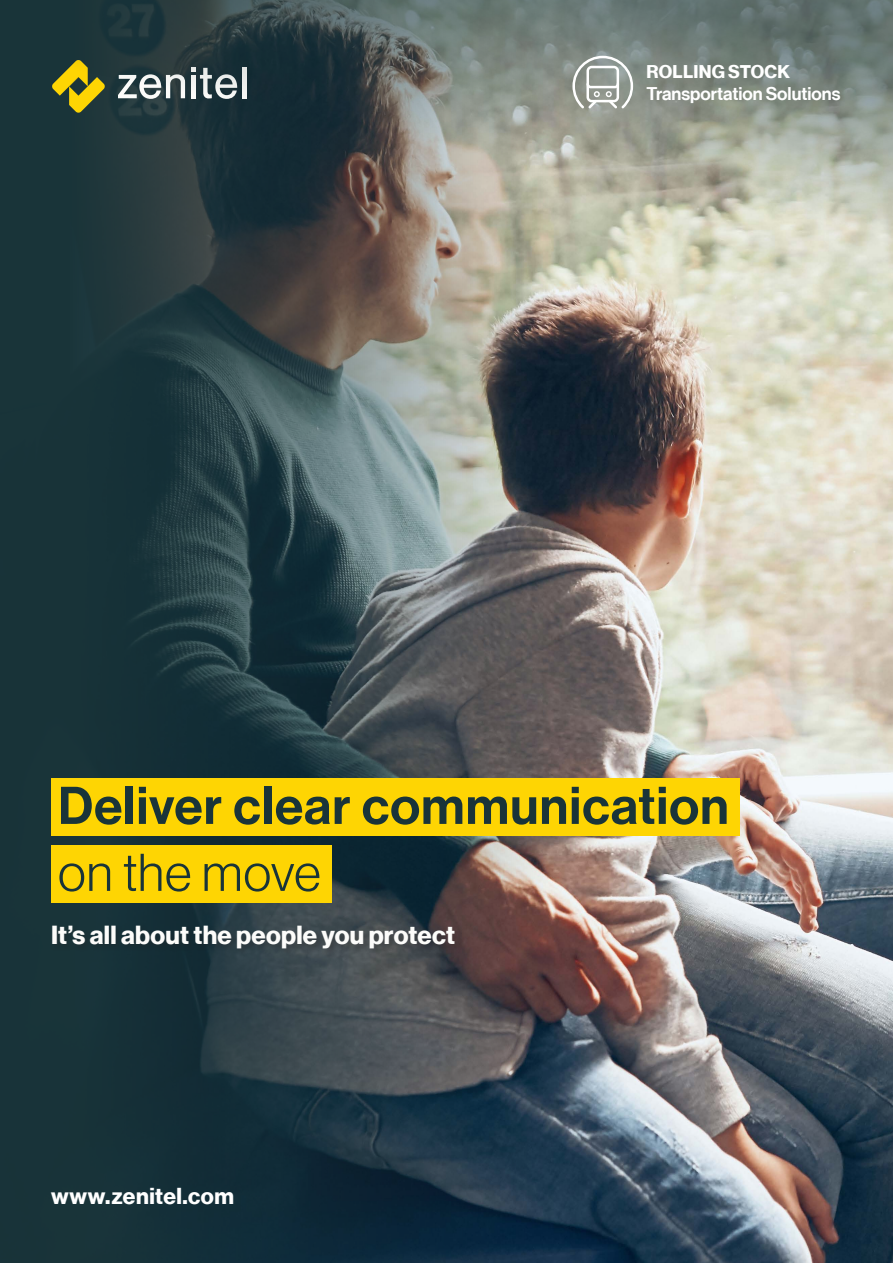
<style>
.page{position:relative;width:893px;height:1263px;background:#fff}
.page>*{position:absolute;margin:0;border:0;box-sizing:border-box;transform-origin:0 0}
.t1{font:51.9px "N Haas Grotesk DS Pro 65 Md";letter-spacing:.02em;color:#193439}
.t2{font:51.9px "N Haas Grotesk DS Pro 45 Lt";letter-spacing:.01em;color:#193439}
.t3{font:25.5px "N Haas Grotesk DS Pro 75 Bd";letter-spacing:.01em;color:#fcfcfa}
.t4{font:22.5px "N Haas Grotesk DS Pro 75 Bd";letter-spacing:.02em;color:#fff}
.t5{font:18px "N Haas Grotesk DS Pro 65 Md";color:#fff}
.t6{font:18px "N Haas Grotesk DS Pro 75 Bd";letter-spacing:.015em;color:#fff}
</style>
<div class="page">
<img style="left:0;top:649px;width:893px;height:614px">
<div style="left:51px;top:778px;width:689px;height:57px;background:#fed503"></div>
<div style="left:51px;top:924px;width:412px;height:33px;background:#231f20;opacity:.3"></div>
<div style="left:51px;top:845px;width:281px;height:57px;background:#fed503"></div>
<img style="left:0;top:0;width:893px;height:649px">
<svg style="left:572px;top:56px;width:61px;height:52px"></svg>
<p class="t6" style="left:646px;top:61px;width:145px">ROLLING STOCK</p>
<p class="t5" style="left:646px;top:83px;width:196px">Transportation Solutions</p>
<h1 class="t1" style="left:58px;top:776px;width:672px">Deliver clear communication</h1>
<h1 class="t2" style="left:58px;top:843px;width:264px">on the move</h1>
<p class="t3" style="left:51px;top:920px;width:406px">It’s all about the people you protect</p>
<p class="t4" style="left:51px;top:1183px;width:185px">www.zenitel.com</p>
</div>
